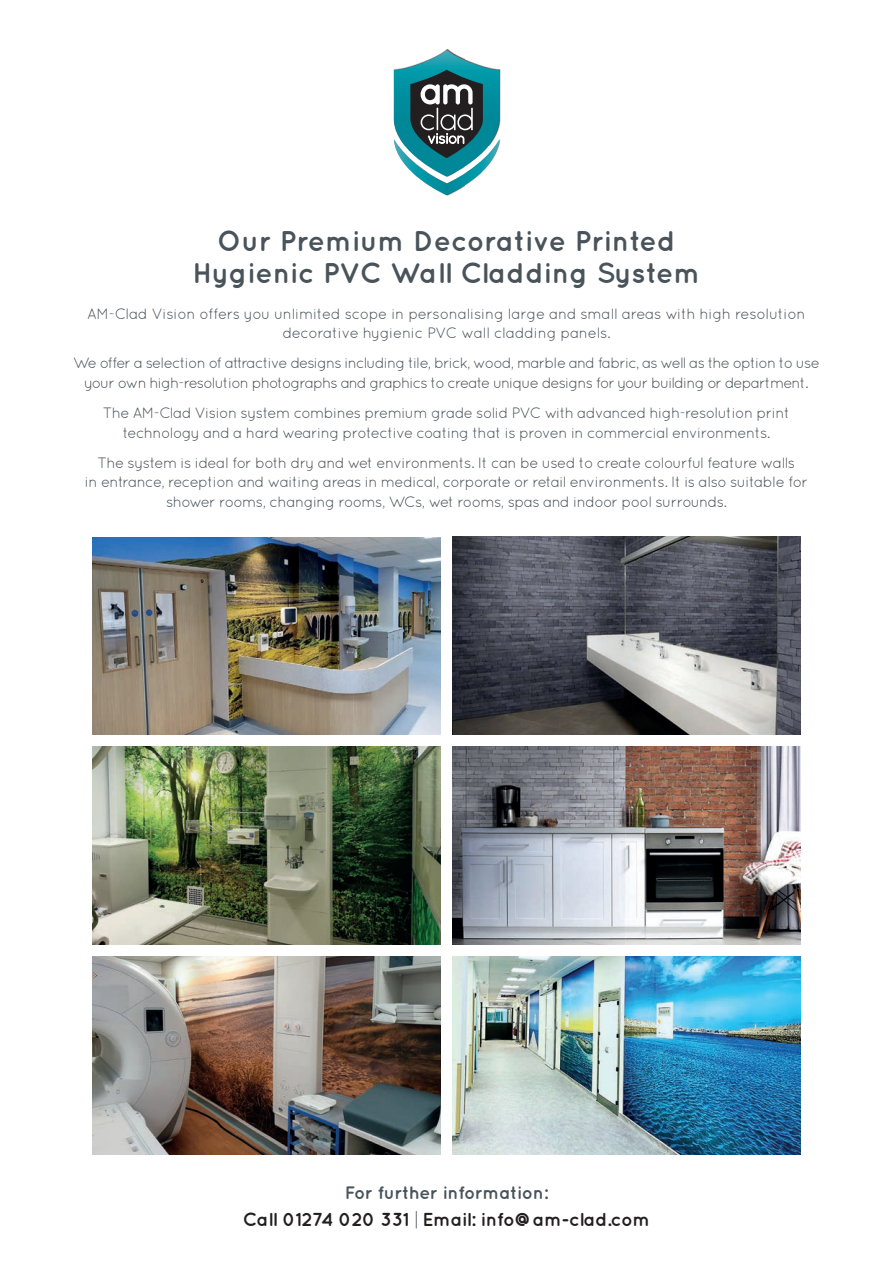
<style>
.page{position:relative;width:893px;height:1263px;background:#fff}
.page>*{position:absolute;margin:0;border:0;box-sizing:border-box;transform-origin:0 0}
.t1{font:700 28.5px/31.2px "Quicksand";color:#49535a;text-align:center}
.t2{font:700 18.75px "Quicksand";letter-spacing:-.015em;color:#231f20}
.t3{font:700 18px "Quicksand";letter-spacing:-.015em;color:#49535a}
.t4{font:15px/19.5px "Quicksand";letter-spacing:-.04em;color:#49535a;text-align:center}
.t5{font:15px/19.5px "Quicksand";letter-spacing:-.06em;color:#49535a;text-align:center}
.t6{font:15px/19.5px "Quicksand";letter-spacing:-.02em;color:#49535a;text-align:center}
.s1{font-weight:400;color:#49535a}
</style>
<div class="page">
<img style="left:93px;top:957px;width:347px;height:197px">
<img style="left:453px;top:957px;width:347px;height:197px">
<img style="left:93px;top:537px;width:347px;height:198px">
<img style="left:453px;top:747px;width:347px;height:197px">
<img style="left:453px;top:537px;width:347px;height:197px">
<img style="left:93px;top:747px;width:347px;height:197px">
<svg style="left:394px;top:50px;width:107px;height:145px"></svg>
<h1 class="t1" style="left:192px;top:225px;width:510px">Our Premium Decorative Printed<br>Hygienic PVC Wall Cladding System</h1>
<p class="t6" style="left:87px;top:304px;width:720px">AM-Clad Vision offers you unlimited scope in personalising large and small areas with high resolution decorative hygienic PVC wall cladding panels.</p>
<p class="t5" style="left:73px;top:353px;width:748px">We offer a selection of attractive designs including tile, brick, wood, marble and fabric, as well as the option to use your own high-resolution photographs and graphics to create unique designs for your building or department.</p>
<p class="t4" style="left:103px;top:403px;width:689px">The AM-Clad Vision system combines premium grade solid PVC with advanced high-resolution print technology and a hard wearing protective coating that is proven in commercial environments.</p>
<p class="t4" style="left:85px;top:453px;width:724px">The system is ideal for both dry and wet environments. It can be used to create colourful feature walls<br>in entrance, reception and waiting areas in medical, corporate or retail environments. It is also suitable for shower rooms, changing rooms, WCs, wet rooms, spas and indoor pool surrounds.</p>
<p class="t3" style="left:345px;top:1182px;width:205px">For further information:</p>
<p class="t2" style="left:243px;top:1208px;width:409px">Call 01274 020 331 <span class="s1">|</span> Email: info@am-clad.com</p>
</div>
